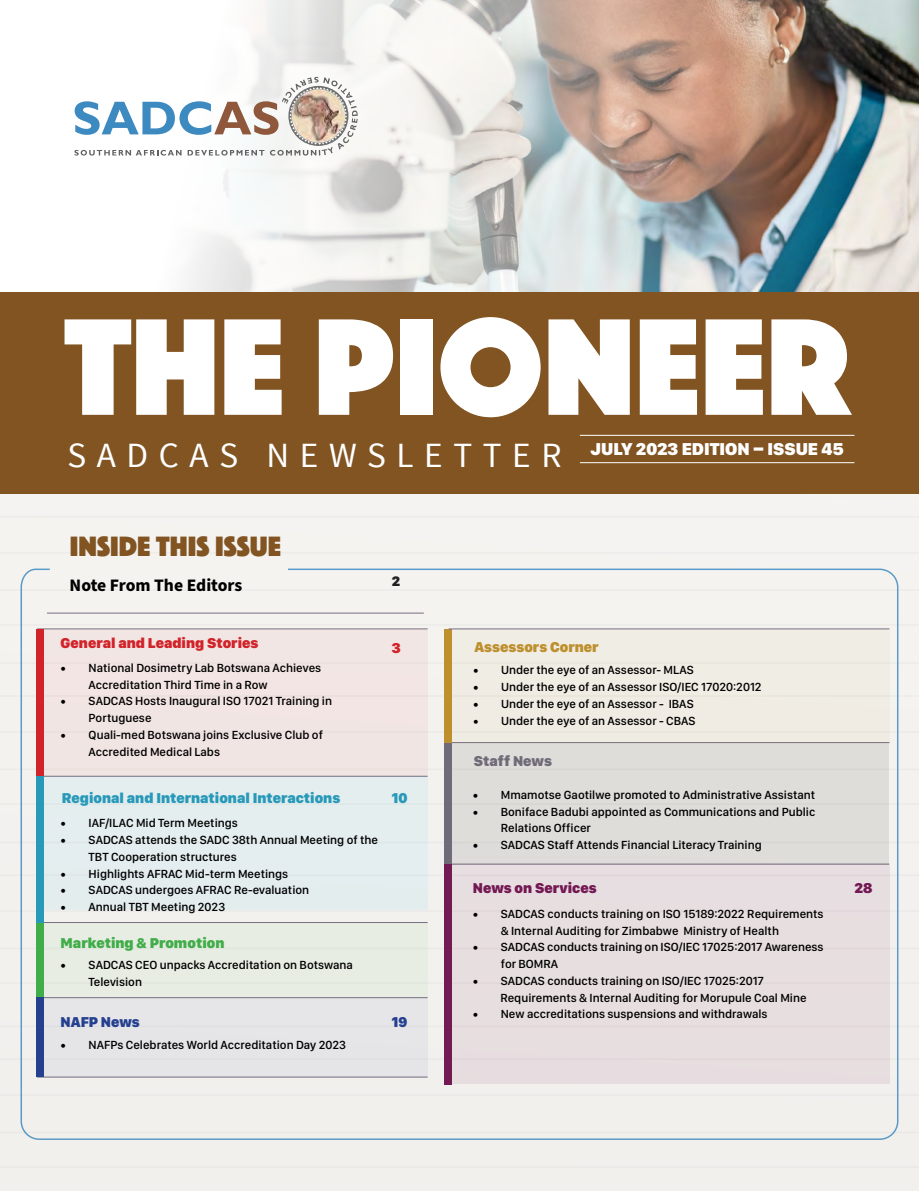
<style>
.page{position:relative;width:919px;height:1191px;background:#fff}
.page>*{position:absolute;margin:0;border:0;box-sizing:border-box;transform-origin:0 0}
.t1{font:142.95px "Phosphate Solid";color:#fff}
.t2{font:29.1px "Phosphate Solid";color:#815422}
.t3{font:900 17.85px "SF Compact Display";color:#fff}
.t4{font:700 17.55px "Source Sans Pro";letter-spacing:-.005em;color:#000}
.t5{font:900 14.85px "SF Compact Display";color:#2899b9}
.t6{font:900 14.85px "SF Compact Display";color:#d2232a}
.t7{font:900 14.85px "SF Compact Display";color:#41ad49}
.t8{font:900 14.85px "SF Compact Display";color:#731953}
.t9{font:900 14.85px "SF Compact Display";color:#bd8f2d}
.t10{font:900 14.85px "SF Compact Display";color:#25408f}
.t11{font:900 14.85px "SF Compact Display";color:#706b78}
.t12{font:900 14.25px "SF Compact Display";color:#221f20}
.t13{font:500 12.15px/16.8px "SF Compact Display";color:#000}
.s1{font-family:"Source Sans Pro";font-weight:400;font-size:35.4px}
</style>
<div class="page">
<img style="left:185px;top:0;width:733px;height:292px">
<div style="left:0;top:456px;width:918px;height:735px;background:#f4f3f0"></div>
<hr style="left:0;top:1166px;width:918px;height:2px;background:#cccccb">
<hr style="left:0;top:1131px;width:918px;height:2px;background:#cccccb">
<hr style="left:0;top:1094px;width:918px;height:2px;background:#cccccb">
<hr style="left:0;top:1058px;width:918px;height:2px;background:#cccccb">
<hr style="left:0;top:1025px;width:918px;height:2px;background:#cccccb">
<hr style="left:0;top:982px;width:918px;height:2px;background:#cccccb">
<hr style="left:0;top:947px;width:918px;height:2px;background:#cccccb">
<hr style="left:0;top:910px;width:918px;height:2px;background:#cccccb">
<hr style="left:0;top:874px;width:918px;height:2px;background:#cccccb">
<hr style="left:0;top:841px;width:918px;height:2px;background:#cccccb">
<hr style="left:0;top:803px;width:918px;height:2px;background:#cccccb">
<hr style="left:0;top:768px;width:918px;height:2px;background:#cccccb">
<hr style="left:0;top:731px;width:918px;height:2px;background:#cccccb">
<hr style="left:0;top:695px;width:918px;height:2px;background:#cccccb">
<hr style="left:0;top:662px;width:918px;height:2px;background:#cccccb">
<hr style="left:0;top:624px;width:918px;height:1px;background:#cccccb">
<hr style="left:0;top:589px;width:918px;height:2px;background:#cccccb">
<hr style="left:0;top:552px;width:918px;height:2px;background:#cccccb">
<hr style="left:0;top:516px;width:918px;height:2px;background:#cccccb">
<svg style="left:74px;top:77px;width:284px;height:79px"></svg>
<svg style="left:20px;top:568px;width:879px;height:572px"></svg>
<hr style="left:47px;top:613px;width:377px;height:1px;background:#756e80">
<hr style="left:445px;top:742px;width:444px;height:1px;background:#756e80">
<hr style="left:37px;top:628px;width:390px;height:1px;background:#756e80">
<div style="left:36px;top:628px;width:8px;height:148px;background:#d2232a"></div>
<div style="left:444px;top:628px;width:445px;height:114px;background:#f0ede4"></div>
<div style="left:444px;top:628px;width:7px;height:114px;background:#bd8f2d"></div>
<hr style="left:448px;top:628px;width:441px;height:1px;background:#756e80">
<div style="left:0;top:292px;width:918px;height:202px;background:#815422"></div>
<hr style="left:580px;top:435px;width:274px;height:1px;background:#fff">
<hr style="left:580px;top:462px;width:274px;height:1px;background:#fff">
<div style="left:36px;top:923px;width:391px;height:74px;background:#e8ede4"></div>
<div style="left:36px;top:997px;width:391px;height:80px;background:#e5e5e8"></div>
<hr style="left:37px;top:997px;width:390px;height:1px;background:#756e80">
<hr style="left:37px;top:1076px;width:390px;height:1px;background:#756e80">
<hr style="left:37px;top:922px;width:390px;height:1px;background:#756e80">
<div style="left:36px;top:776px;width:391px;height:133px;background:#e4edef"></div>
<div style="left:36px;top:776px;width:8px;height:146px;background:#2899b9"></div>
<div style="left:36px;top:922px;width:8px;height:75px;background:#41ad49"></div>
<div style="left:36px;top:997px;width:8px;height:80px;background:#25408f"></div>
<div style="left:444px;top:743px;width:445px;height:121px;background:#deddda"></div>
<div style="left:444px;top:742px;width:7px;height:122px;background:#706b78"></div>
<div style="left:444px;top:864px;width:445px;height:220px;background:#e7dee0"></div>
<div style="left:444px;top:864px;width:7px;height:220px;background:#731953"></div>
<h1 class="t1" style="left:64px;top:265px;width:786px">THE PIONEER</h1>
<h3 class="t3" style="left:68px;top:439px;width:777px"><span class="s1">S A D C A S N E W S L E T T E R</span> JULY 2023 EDITION – ISSUE 45</h3>
<h2 class="t2" style="left:70px;top:525px;width:213px">INSIDE THIS ISSUE</h2>
<h3 class="t4" style="left:70px;top:573px;width:174px">Note From The Editors</h3>
<p class="t6" style="left:61px;top:634px;width:199px">General and Leading Stories</p>
<p class="t13" style="left:89px;top:659px;width:234px;text-indent:-28px">• National Dosimetry Lab Botswana Achieves<br>Accreditation Third Time in a Row</p>
<p class="t13" style="left:89px;top:692px;width:245px;text-indent:-28px">• SADCAS Hosts Inaugural ISO 17021 Training in<br>Portuguese</p>
<p class="t13" style="left:89px;top:726px;width:236px;text-indent:-28px">• Quali-med Botswana joins Exclusive Club of<br>Accredited Medical Labs</p>
<p class="t12" style="left:392px;top:573px;width:10px">2</p>
<p class="t6" style="left:392px;top:639px;width:10px">3</p>
<p class="t5" style="left:62px;top:789px;width:280px">Regional and International Interactions</p>
<p class="t5" style="left:392px;top:789px;width:17px">10</p>
<p class="t13" style="left:61px;top:814px;width:179px">• IAF/ILAC Mid Term Meetings</p>
<p class="t13" style="left:89px;top:831px;width:291px;text-indent:-28px">• SADCAS attends the SADC 38th Annual Meeting of the<br>TBT Cooperation structures</p>
<p class="t13" style="left:61px;top:865px;width:229px">• Highlights AFRAC Mid-term Meetings</p>
<p class="t13" style="left:61px;top:881px;width:250px">• SADCAS undergoes AFRAC Re-evaluation</p>
<p class="t13" style="left:61px;top:898px;width:166px">• Annual TBT Meeting 2023</p>
<p class="t7" style="left:61px;top:934px;width:165px">Marketing &amp; Promotion</p>
<p class="t13" style="left:89px;top:956px;width:266px;text-indent:-28px">• SADCAS CEO unpacks Accreditation on Botswana<br>Television</p>
<p class="t10" style="left:61px;top:1012px;width:81px">NAFP News</p>
<p class="t13" style="left:61px;top:1036px;width:287px">• NAFPs Celebrates World Accreditation Day 2023</p>
<p class="t10" style="left:392px;top:1012px;width:17px">19</p>
<p class="t9" style="left:474px;top:638px;width:126px">Assessors Corner</p>
<p class="t13" style="left:473px;top:662px;width:222px">• Under the eye of an Assessor- MLAS</p>
<p class="t13" style="left:473px;top:678px;width:290px">• Under the eye of an Assessor ISO/IEC 17020:2012</p>
<p class="t13" style="left:473px;top:695px;width:222px">• Under the eye of an Assessor - IBAS</p>
<p class="t13" style="left:473px;top:712px;width:224px">• Under the eye of an Assessor - CBAS</p>
<p class="t11" style="left:474px;top:752px;width:80px">Staff News</p>
<p class="t13" style="left:473px;top:786px;width:344px">• Mmamotse Gaotilwe promoted to Administrative Assistant</p>
<p class="t13" style="left:500px;top:803px;width:316px;text-indent:-28px">• Boniface Badubi appointed as Communications and Public<br>Relations Officer</p>
<p class="t13" style="left:473px;top:836px;width:290px">• SADCAS Staff Attends Financial Literacy Training</p>
<p class="t8" style="left:473px;top:879px;width:125px">News on Services</p>
<p class="t8" style="left:854px;top:879px;width:19px">28</p>
<p class="t13" style="left:500px;top:905px;width:324px;text-indent:-28px">• SADCAS conducts training on ISO 15189:2022 Requirements &amp; Internal Auditing for Zimbabwe Ministry of Health</p>
<p class="t13" style="left:500px;top:938px;width:324px;text-indent:-28px">• SADCAS conducts training on ISO/IEC 17025:2017 Awareness for BOMRA</p>
<p class="t13" style="left:500px;top:972px;width:308px;text-indent:-28px">• SADCAS conducts training on ISO/IEC 17025:2017<br>Requirements &amp; Internal Auditing for Morupule Coal Mine</p>
<p class="t13" style="left:473px;top:1005px;width:296px">• New accreditations suspensions and withdrawals</p>
</div>
